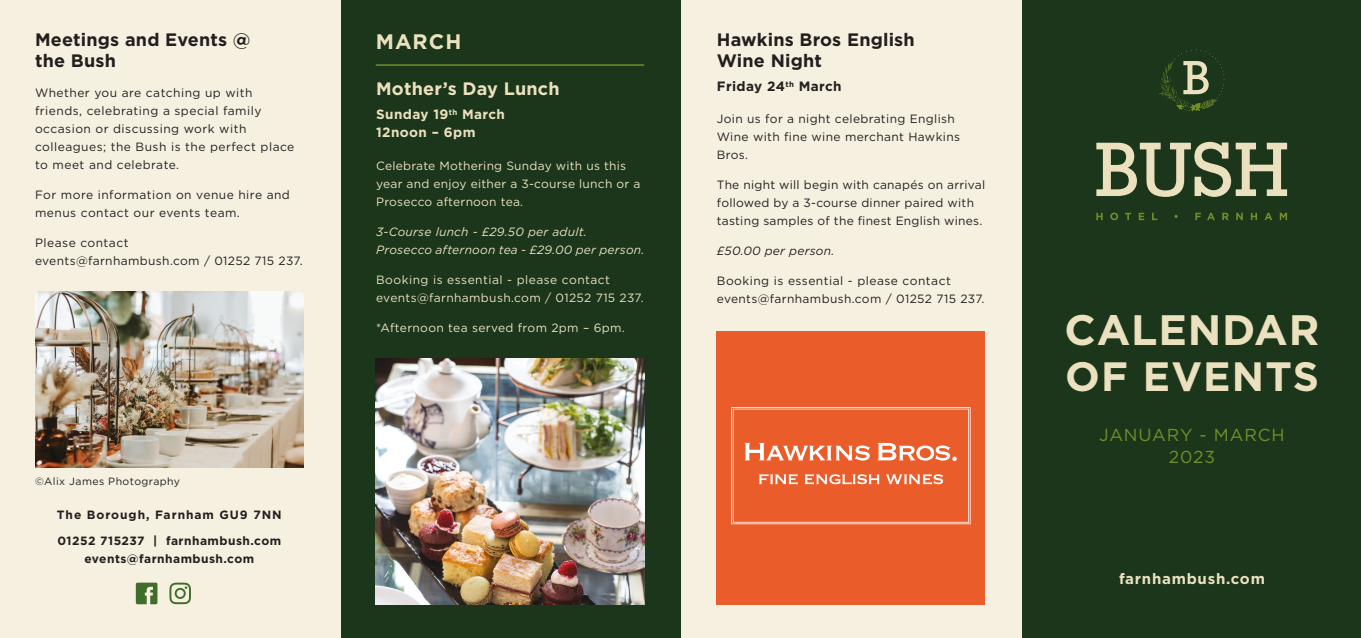
<style>
.page{position:relative;width:1361px;height:638px;background:#fff}
.page>*{position:absolute;margin:0;border:0;box-sizing:border-box;transform-origin:0 0}
.t1{font:700 42.6px "Gotham";letter-spacing:.02em;color:#ebe1bf}
.t2{font:700 40.95px "Gotham";letter-spacing:.03em;color:#ebe1bf}
.t3{font:700 21px "Gotham";letter-spacing:.05em;color:#ebe1bf}
.t4{font:700 18px/21px "Gotham";letter-spacing:.01em;color:#231f1f}
.t5{font:700 18px "Gotham";letter-spacing:.01em;color:#ebe1bf}
.t6{font:17.4px/22px "Gotham";letter-spacing:.055em;color:#748f2a;text-align:center}
.t7{font:700 15px "Gotham";letter-spacing:.05em;color:#ebe1bf}
.t8{font:700 13.5px/18px "Gotham";letter-spacing:.03em;color:#ebe1bf}
.t9{font:700 13.5px "Gotham";letter-spacing:.03em;color:#231f1f}
.t10{font:12px/18px "Gotham";letter-spacing:.03em;color:#231f1f}
.t11{font:12px/18px "Gotham";letter-spacing:.02em;color:#ebe1bf}
.t12{font:700 12px/25.5px "Gotham";letter-spacing:.04em;color:#231f1f}
.t13{font:italic 12px/18px "Gotham";letter-spacing:.02em;color:#ebe1bf}
.t14{font:italic 12px "Gotham";letter-spacing:.02em;color:#231f1f}
.t15{font:10.5px "Gotham";letter-spacing:.04em;color:#231f1f}
</style>
<div class="page">
<div style="left:1021px;top:0;width:340px;height:638px;background:#1b361a"></div>
<div style="left:680px;top:0;width:341px;height:638px;background:#f5f0e0"></div>
<div style="left:340px;top:0;width:340px;height:638px;background:#1b361a"></div>
<div style="left:0;top:0;width:340px;height:638px;background:#f5f0e0"></div>
<svg style="left:1159px;top:49px;width:65px;height:62px"></svg>
<svg style="left:1096px;top:142px;width:191px;height:55px"></svg>
<svg style="left:1096px;top:213px;width:6px;height:7px"></svg>
<svg style="left:1110px;top:213px;width:8px;height:7px"></svg>
<svg style="left:1125px;top:213px;width:6px;height:7px"></svg>
<svg style="left:1138px;top:213px;width:6px;height:7px"></svg>
<svg style="left:1152px;top:213px;width:5px;height:7px"></svg>
<svg style="left:1195px;top:213px;width:6px;height:7px"></svg>
<svg style="left:1207px;top:213px;width:8px;height:7px"></svg>
<svg style="left:1222px;top:213px;width:6px;height:7px"></svg>
<svg style="left:1236px;top:213px;width:6px;height:7px"></svg>
<svg style="left:1251px;top:213px;width:6px;height:7px"></svg>
<svg style="left:1264px;top:213px;width:8px;height:7px"></svg>
<svg style="left:1279px;top:213px;width:8px;height:7px"></svg>
<img style="left:376px;top:358px;width:268px;height:246px">
<img style="left:35px;top:291px;width:269px;height:177px">
<svg style="left:169px;top:582px;width:22px;height:22px"></svg>
<svg style="left:136px;top:582px;width:21px;height:22px"></svg>
<hr style="left:376px;top:64px;width:268px;height:2px;background:#748f2a">
<div style="left:716px;top:331px;width:269px;height:273px;background:#eb5c2b"></div>
<svg style="left:731px;top:407px;width:239px;height:117px"></svg>
<h3 class="t4" style="left:35px;top:29px;width:217px">Meetings and Events @</h3>
<h3 class="t3" style="left:376px;top:27px;width:87px">MARCH</h3>
<h3 class="t4" style="left:35px;top:50px;width:82px">the Bush</h3>
<p class="t10" style="left:35px;top:84px;width:261px">Whether you are catching up with friends, celebrating a special family occasion or discussing work with colleagues; the Bush is the perfect place to meet and celebrate.</p>
<p class="t10" style="left:35px;top:186px;width:256px">For more information on venue hire and menus contact our events team.</p>
<p class="t10" style="left:35px;top:234px;width:269px">Please contact<br>events@farnhambush.com / 01252 715 237.</p>
<h3 class="t5" style="left:376px;top:77px;width:185px">Mother’s Day Lunch</h3>
<p class="t8" style="left:376px;top:105px;width:130px">Sunday 19<sup>th</sup> March<br>12noon – 6pm</p>
<p class="t11" style="left:376px;top:156px;width:266px">Celebrate Mothering Sunday with us this year and enjoy either a 3-course lunch or a<br>Prosecco afternoon tea.</p>
<p class="t13" style="left:376px;top:222px;width:270px">3-Course lunch - £29.50 per adult.<br>Prosecco afternoon tea - £29.00 per person.</p>
<p class="t11" style="left:376px;top:270px;width:269px">Booking is essential - please contact events@farnhambush.com / 01252 715 237.</p>
<p class="t11" style="left:376px;top:318px;width:250px">*Afternoon tea served from 2pm – 6pm.</p>
<p class="t15" style="left:35px;top:474px;width:147px">©Alix James Photography</p>
<p class="t12" style="left:57px;top:502px;width:226px">The Borough, Farnham GU9 7NN<br>01252 715237 | farnhambush.com</p>
<p class="t12" style="left:84px;top:545px;width:171px">events@farnhambush.com</p>
<h3 class="t4" style="left:717px;top:29px;width:199px">Hawkins Bros English<br>Wine Night</h3>
<p class="t9" style="left:717px;top:78px;width:126px">Friday 24<sup>th</sup> March</p>
<p class="t10" style="left:717px;top:109px;width:245px">Join us for a night celebrating English<br>Wine with fine wine merchant Hawkins<br>Bros.</p>
<p class="t10" style="left:717px;top:175px;width:270px">The night will begin with canapés on arrival followed by a 3-course dinner paired with tasting samples of the finest English wines.</p>
<p class="t14" style="left:717px;top:243px;width:119px">£50.00 per person.</p>
<p class="t10" style="left:717px;top:271px;width:269px">Booking is essential - please contact events@farnhambush.com / 01252 715 237.</p>
<h1 class="t1" style="left:1064px;top:302px;width:256px">CALENDAR</h1>
<h2 class="t2" style="left:1065px;top:349px;width:255px">OF EVENTS</h2>
<h3 class="t6" style="left:1099px;top:423px;width:187px">JANUARY - MARCH<br>2023</h3>
<p class="t7" style="left:1119px;top:568px;width:147px">farnhambush.com</p>
</div>
